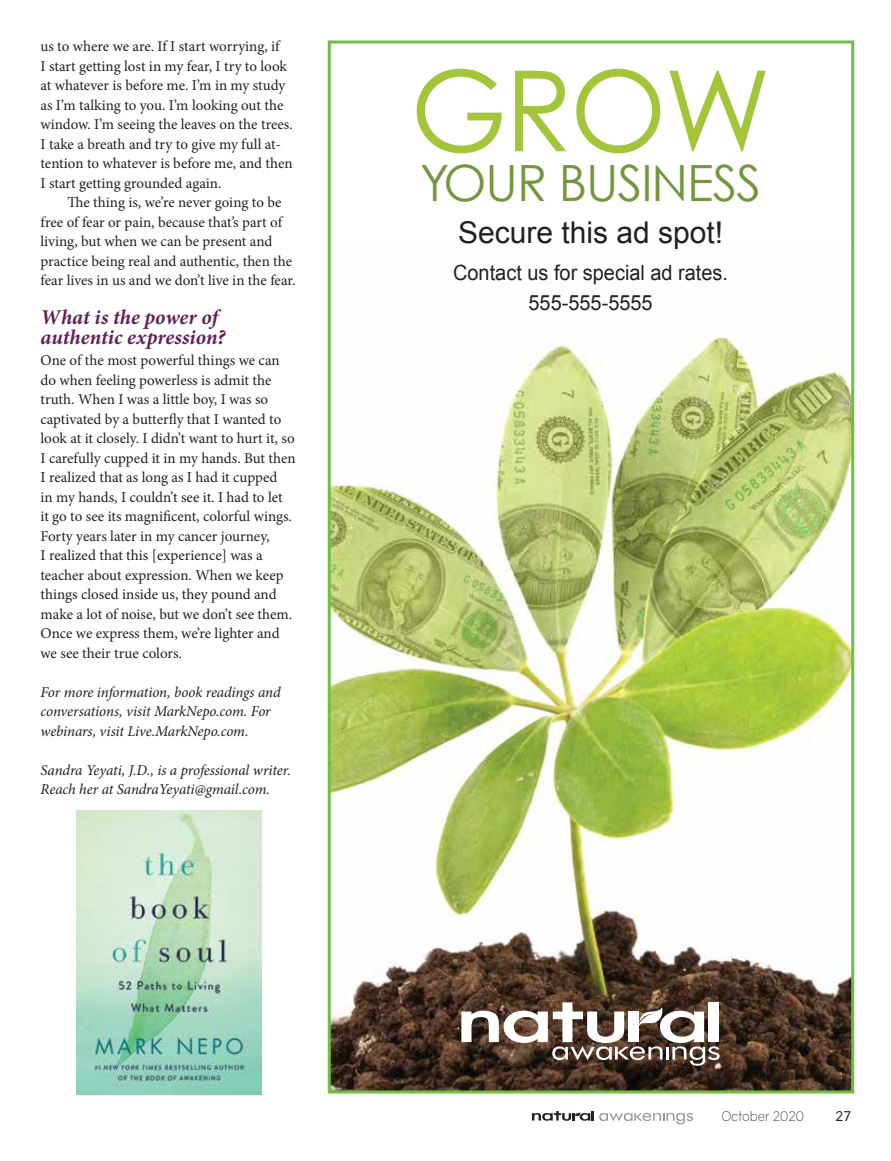
<style>
.page{position:relative;width:891px;height:1161px;background:#fff}
.page>*{position:absolute;margin:0;border:0;box-sizing:border-box;transform-origin:0 0}
.t1{font:112.05px "Century Gothic";color:#a3c53a}
.t2{font:49.95px "Century Gothic";letter-spacing:-.02em;color:#72973e}
.t3{font:30px "Arial";color:#231f20}
.t4{font:21px/30px "Arial";color:#231f20;text-align:center;scale:.95 1}
.t5{font:italic 700 21px/19.5px "Minion Pro";color:#612056}
.t6{font:15px/19.5px "Minion Pro";color:#231f20}
.t7{font:italic 15px/19.5px "Minion Pro";letter-spacing:-.01em;color:#231f20}
.t8{font:300 13.5px "Gravity";letter-spacing:-.01em;color:#231f20}
.t9{font:13.5px "Gravity";color:#231f20}
</style>
<div class="page">
<svg style="left:532px;top:1111px;width:161px;height:13px"></svg>
<img style="left:332px;top:336px;width:518px;height:754px">
<div style="left:328px;top:40px;width:526px;height:1054px;border:3px solid #70bf44"></div>
<svg style="left:461px;top:1002px;width:259px;height:64px"></svg>
<img style="left:76px;top:810px;width:185px;height:284px">
<p class="t6" style="left:40px;top:37px;width:254px">us to where we are. If I start worrying, if<br>I start getting lost in my fear, I try to look at whatever is before me. I’m in my study as I’m talking to you. I’m looking out the window. I’m seeing the leaves on the trees.<br>I take a breath and try to give my full at&shy;tention to whatever is before me, and then I start getting grounded again.</p>
<p class="t6" style="left:40px;top:193px;width:257px;text-indent:27px">The thing is, we’re never going to be free of fear or pain, because that’s part of living, but when we can be present and practice being real and authentic, then the fear lives in us and we don’t live in the fear.</p>
<h3 class="t5" style="left:40px;top:308px;width:186px">What is the power of authentic expression?</h3>
<p class="t6" style="left:40px;top:351px;width:257px">One of the most powerful things we can do when feeling powerless is admit the truth. When I was a little boy, I was so captivated by a butterfly that I wanted to look at it closely. I didn’t want to hurt it, so I carefully cupped it in my hands. But then I realized that as long as I had it cupped<br>in my hands, I couldn’t see it. I had to let<br>it go to see its magnificent, colorful wings.<br>Forty years later in my cancer journey,<br>I realized that this [experience] was a teacher about expression. When we keep things closed inside us, they pound and make a lot of noise, but we don’t see them.<br>Once we express them, we’re lighter and we see their true colors.</p>
<p class="t7" style="left:40px;top:682px;width:242px">For more information, book readings and conversations, visit MarkNepo.com. For webinars, visit Live.MarkNepo.com.</p>
<p class="t7" style="left:40px;top:760px;width:252px">Sandra Yeyati, J.D., is a professional writer.<br>Reach her at SandraYeyati@gmail.com.</p>
<h1 class="t1" style="left:410px;top:42px;width:362px">GROW</h1>
<h2 class="t2" style="left:420px;top:152px;width:342px">YOUR BUSINESS</h2>
<h3 class="t3" style="left:458px;top:213px;width:267px">Secure this ad spot!</h3>
<h3 class="t4" style="left:453px;top:258px;width:291px">Contact us for special ad rates.<br>555-555-5555</h3>
<p class="t8" style="left:722px;top:1108px;width:84px">October 2020</p>
<p class="t9" style="left:835px;top:1107px;width:17px">27</p>
</div>
